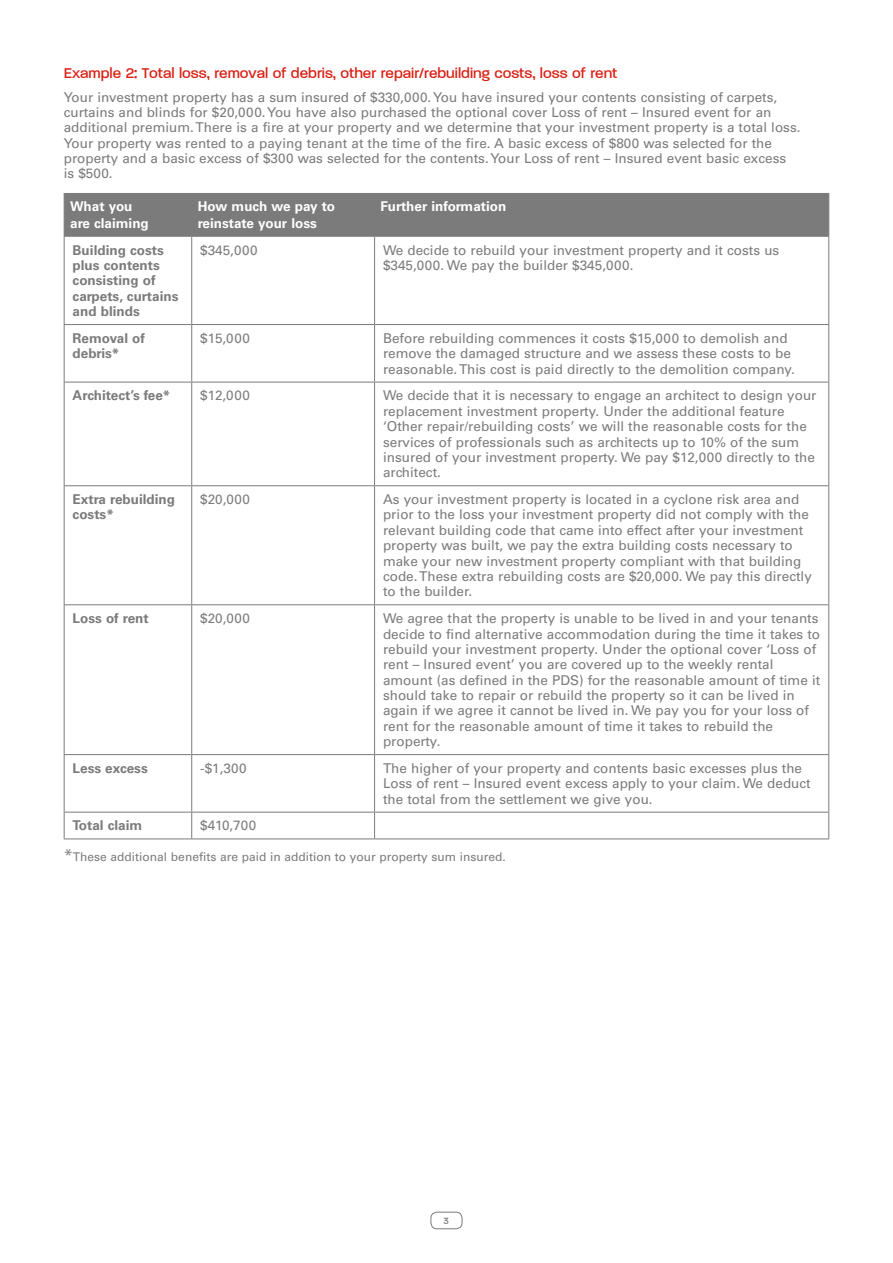
<style>
.page{position:relative;width:893px;height:1263px;background:#fff}
.page>*{position:absolute;margin:0;border:0;box-sizing:border-box;transform-origin:0 0}
.t1{font:500 16.5px "V Paralucent";color:#da2115}
.t2{font:13.5px/15.5px "Univers LT Std";color:#7a7b7a}
.t3{font:700 13.5px/15.5px "Univers LT Std";color:#7a7b7a}
.t4{font:700 13.5px/16.5px "Univers LT Std";color:#fff}
.t5{font:12px "Univers LT Std";color:#7a7b7a}
.t6{font:500 10.5px "V Paralucent";color:#7a7b7a}
.s1{font-size:16.5px}
</style>
<div class="page">
<div style="left:431px;top:1212px;width:31px;height:17px;border:1px solid #7a7b7a;border-radius:6px"></div>
<div style="left:65px;top:193px;width:763px;height:43px;background:#7a7b7a"></div>
<hr style="left:64px;top:236px;width:128px;height:1px;background:#7a7b7a">
<hr style="left:192px;top:236px;width:183px;height:1px;background:#7a7b7a">
<hr style="left:375px;top:236px;width:454px;height:1px;background:#7a7b7a">
<hr style="left:64px;top:237px;width:1px;height:87px;background:#7a7b7a">
<hr style="left:191px;top:237px;width:1px;height:87px;background:#7a7b7a">
<hr style="left:374px;top:237px;width:1px;height:87px;background:#7a7b7a">
<hr style="left:828px;top:237px;width:1px;height:87px;background:#7a7b7a">
<hr style="left:64px;top:324px;width:128px;height:1px;background:#7a7b7a">
<hr style="left:64px;top:325px;width:1px;height:57px;background:#7a7b7a">
<hr style="left:192px;top:324px;width:183px;height:1px;background:#7a7b7a">
<hr style="left:191px;top:325px;width:1px;height:57px;background:#7a7b7a">
<hr style="left:375px;top:324px;width:454px;height:1px;background:#7a7b7a">
<hr style="left:374px;top:325px;width:1px;height:57px;background:#7a7b7a">
<hr style="left:828px;top:325px;width:1px;height:57px;background:#7a7b7a">
<hr style="left:64px;top:382px;width:128px;height:1px;background:#7a7b7a">
<hr style="left:64px;top:382px;width:1px;height:103px;background:#7a7b7a">
<hr style="left:192px;top:382px;width:183px;height:1px;background:#7a7b7a">
<hr style="left:191px;top:382px;width:1px;height:103px;background:#7a7b7a">
<hr style="left:375px;top:382px;width:454px;height:1px;background:#7a7b7a">
<hr style="left:374px;top:382px;width:1px;height:103px;background:#7a7b7a">
<hr style="left:828px;top:382px;width:1px;height:103px;background:#7a7b7a">
<hr style="left:64px;top:485px;width:128px;height:1px;background:#7a7b7a">
<hr style="left:64px;top:486px;width:1px;height:118px;background:#7a7b7a">
<hr style="left:192px;top:485px;width:183px;height:1px;background:#7a7b7a">
<hr style="left:191px;top:486px;width:1px;height:118px;background:#7a7b7a">
<hr style="left:375px;top:485px;width:454px;height:1px;background:#7a7b7a">
<hr style="left:374px;top:486px;width:1px;height:118px;background:#7a7b7a">
<hr style="left:828px;top:486px;width:1px;height:118px;background:#7a7b7a">
<hr style="left:64px;top:604px;width:128px;height:1px;background:#7a7b7a">
<hr style="left:64px;top:605px;width:1px;height:149px;background:#7a7b7a">
<hr style="left:192px;top:604px;width:183px;height:1px;background:#7a7b7a">
<hr style="left:191px;top:605px;width:1px;height:149px;background:#7a7b7a">
<hr style="left:375px;top:604px;width:454px;height:1px;background:#7a7b7a">
<hr style="left:374px;top:605px;width:1px;height:149px;background:#7a7b7a">
<hr style="left:828px;top:605px;width:1px;height:149px;background:#7a7b7a">
<hr style="left:64px;top:754px;width:128px;height:1px;background:#7a7b7a">
<hr style="left:64px;top:755px;width:1px;height:57px;background:#7a7b7a">
<hr style="left:192px;top:754px;width:183px;height:1px;background:#7a7b7a">
<hr style="left:191px;top:755px;width:1px;height:57px;background:#7a7b7a">
<hr style="left:375px;top:754px;width:454px;height:1px;background:#7a7b7a">
<hr style="left:374px;top:755px;width:1px;height:57px;background:#7a7b7a">
<hr style="left:828px;top:755px;width:1px;height:57px;background:#7a7b7a">
<hr style="left:64px;top:812px;width:128px;height:1px;background:#7a7b7a">
<svg style="left:64px;top:812px;width:1px;height:26px"></svg>
<hr style="left:192px;top:812px;width:183px;height:1px;background:#7a7b7a">
<svg style="left:191px;top:812px;width:1px;height:26px"></svg>
<hr style="left:375px;top:812px;width:454px;height:1px;background:#7a7b7a">
<svg style="left:374px;top:812px;width:1px;height:26px"></svg>
<svg style="left:828px;top:812px;width:1px;height:26px"></svg>
<hr style="left:64px;top:838px;width:128px;height:1px;background:#7a7b7a">
<hr style="left:192px;top:838px;width:183px;height:1px;background:#7a7b7a">
<hr style="left:375px;top:838px;width:454px;height:1px;background:#7a7b7a">
<hr style="left:191px;top:193px;width:1px;height:43px;background:#7a7b7a">
<hr style="left:374px;top:193px;width:1px;height:43px;background:#7a7b7a">
<hr style="left:64px;top:193px;width:1px;height:43px;background:#7a7b7a">
<hr style="left:828px;top:193px;width:1px;height:43px;background:#7a7b7a">
<p class="t1" style="left:64px;top:64px;width:555px">Example 2: Total loss, removal of debris, other repair/rebuilding costs, loss of rent</p>
<p class="t2" style="left:64px;top:89px;width:738px">Your investment property has a sum insured of $330,000. You have insured your contents consisting of carpets, curtains and blinds for $20,000. You have also purchased the optional cover Loss of rent – Insured event for an additional premium. There is a fire at your property and we determine that your investment property is a total loss.<br>Your property was rented to a paying tenant at the time of the fire. A basic excess of $800 was selected for the property and a basic excess of $300 was selected for the contents. Your Loss of rent – Insured event basic excess<br>is $500.</p>
<p class="t4" style="left:70px;top:198px;width:80px">What you are claiming</p>
<p class="t4" style="left:198px;top:198px;width:139px">How much we pay to reinstate your loss</p>
<p class="t4" style="left:381px;top:198px;width:127px">Further information</p>
<p class="t3" style="left:73px;top:242px;width:107px">Building costs plus contents consisting of carpets, curtains and blinds</p>
<p class="t2" style="left:200px;top:242px;width:59px">$345,000</p>
<p class="t2" style="left:383px;top:242px;width:398px">We decide to rebuild your investment property and it costs us $345,000. We pay the builder $345,000.</p>
<p class="t3" style="left:73px;top:330px;width:74px">Removal of debris*</p>
<p class="t2" style="left:200px;top:330px;width:51px">$15,000</p>
<p class="t2" style="left:383px;top:330px;width:413px">Before rebuilding commences it costs $15,000 to demolish and remove the damaged structure and we assess these costs to be reasonable. This cost is paid directly to the demolition company.</p>
<p class="t3" style="left:73px;top:388px;width:99px">Architect’s fee*</p>
<p class="t2" style="left:200px;top:388px;width:51px">$12,000</p>
<p class="t2" style="left:383px;top:388px;width:435px">We decide that it is necessary to engage an architect to design your replacement investment property. Under the additional feature ‘Other repair/rebuilding costs’ we will the reasonable costs for the services of professionals such as architects up to 10% of the sum insured of your investment property. We pay $12,000 directly to the architect.</p>
<p class="t3" style="left:73px;top:492px;width:104px">Extra rebuilding costs*</p>
<p class="t2" style="left:200px;top:492px;width:51px">$20,000</p>
<p class="t2" style="left:383px;top:492px;width:430px">As your investment property is located in a cyclone risk area and prior to the loss your investment property did not comply with the relevant building code that came into effect after your investment property was built, we pay the extra building costs necessary to make your new investment property compliant with that building code. These extra rebuilding costs are $20,000. We pay this directly to the builder.</p>
<p class="t3" style="left:73px;top:611px;width:78px">Loss of rent</p>
<p class="t2" style="left:200px;top:611px;width:51px">$20,000</p>
<p class="t2" style="left:383px;top:611px;width:439px">We agree that the property is unable to be lived in and your tenants decide to find alternative accommodation during the time it takes to rebuild your investment property. Under the optional cover ‘Loss of rent – Insured event’ you are covered up to the weekly rental amount (as defined in the PDS) for the reasonable amount of time it should take to repair or rebuild the property so it can be lived in again if we agree it cannot be lived in. We pay you for your loss of rent for the reasonable amount of time it takes to rebuild the property.</p>
<p class="t3" style="left:73px;top:760px;width:77px">Less excess</p>
<p class="t2" style="left:200px;top:760px;width:48px">-$1,300</p>
<p class="t2" style="left:383px;top:760px;width:429px">The higher of your property and contents basic excesses plus the<br>Loss of rent – Insured event excess apply to your claim. We deduct the total from the settlement we give you.</p>
<p class="t3" style="left:73px;top:818px;width:71px">Total claim</p>
<p class="t2" style="left:200px;top:818px;width:58px">$410,700</p>
<p class="t5" style="left:64px;top:850px;width:443px"><span class="s1">*</span>These additional benefits are paid in addition to your property sum insured.</p>
<p class="t6" style="left:443px;top:1215px;width:7px">3</p>
</div>
